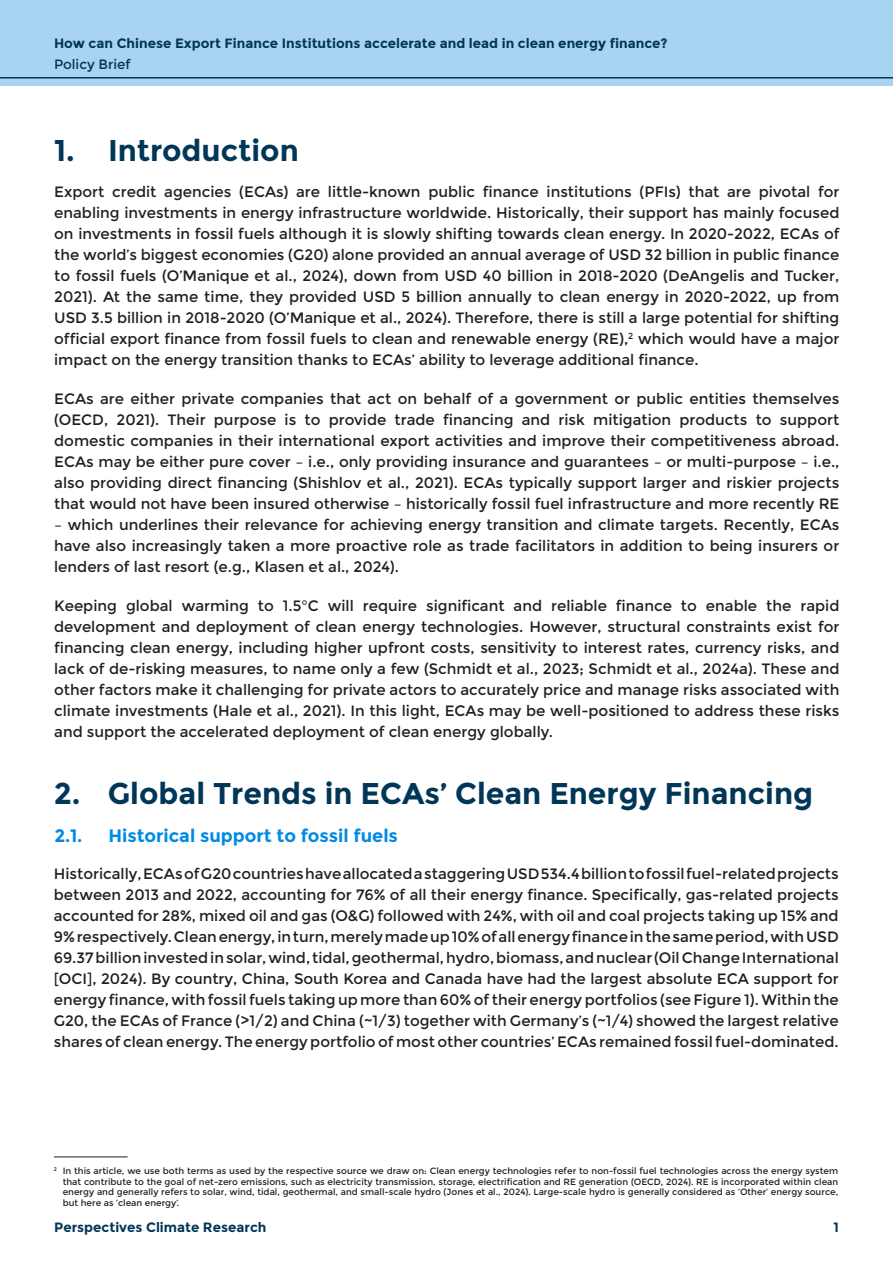
<style>
.page{position:relative;width:893px;height:1263px;background:#fff}
.page>*{position:absolute;margin:0;border:0;box-sizing:border-box;transform-origin:0 0}
.t1{font:700 30px "Montserrat";color:#003657}
.t2{font:700 18px "Montserrat";color:#0089e5}
.t3{font:15px/21px "Montserrat";color:#231f20;text-align:justify}
.t4{font:700 13.5px "Montserrat";color:#003657}
.t5{font:13.5px "Montserrat";color:#003657}
.Footnote{font:9px/10.8px "Montserrat";color:#231f20;text-align:justify}
.Footnote-2{font:5.25px "Montserrat";color:#231f20}
</style>
<div class="page">
<div style="left:0;top:0;width:893px;height:85px;background:#a9d4f1"></div>
<hr style="left:0;top:77px;width:893px;height:2px;background:#003657">
<hr style="left:54px;top:1156px;width:74px;height:1px;background:#231f20">
<p class="t4" style="left:54px;top:35px;width:615px">How can Chinese Export Finance Institutions accelerate and lead in clean energy finance?</p>
<p class="t5" style="left:54px;top:57px;width:78px">Policy Brief</p>
<p class="t1" style="left:54px;top:132px;width:246px">1. Introduction</p>
<p class="t3" style="left:54px;top:181px;width:787px">Export credit agencies (ECAs) are little-known public finance institutions (PFIs) that are pivotal for enabling investments in energy infrastructure worldwide. Historically, their support has mainly focused on investments in fossil fuels although it is slowly shifting towards clean energy. In 2020-2022, ECAs of the world’s biggest economies (G20) alone provided an annual average of USD 32 billion in public finance to fossil fuels (O’Manique et al., 2024), down from USD 40 billion in 2018-2020 (DeAngelis and Tucker, 2021). At the same time, they provided USD 5 billion annually to clean energy in 2020-2022, up from USD 3.5 billion in 2018-2020 (O’Manique et al., 2024). Therefore, there is still a large potential for shifting official export finance from fossil fuels to clean and renewable energy (RE),<sup>2</sup> which would have a major impact on the energy transition thanks to ECAs’ ability to leverage additional finance.</p>
<p class="t3" style="left:54px;top:388px;width:787px">ECAs are either private companies that act on behalf of a government or public entities themselves (OECD, 2021). Their purpose is to provide trade financing and risk mitigation products to support domestic companies in their international export activities and improve their competitiveness abroad.<br>ECAs may be either pure cover – i.e., only providing insurance and guarantees – or multi-purpose – i.e., also providing direct financing (Shishlov et al., 2021). ECAs typically support larger and riskier projects that would not have been insured otherwise – historically fossil fuel infrastructure and more recently RE</p>
<p class="t3" style="left:54px;top:514px;width:787px">– which underlines their relevance for achieving energy transition and climate targets. Recently, ECAs have also increasingly taken a more proactive role as trade facilitators in addition to being insurers or lenders of last resort (e.g., Klasen et al., 2024).</p>
<p class="t3" style="left:54px;top:595px;width:787px">Keeping global warming to 1.5°C will require significant and reliable finance to enable the rapid development and deployment of clean energy technologies. However, structural constraints exist for financing clean energy, including higher upfront costs, sensitivity to interest rates, currency risks, and lack of de-risking measures, to name only a few (Schmidt et al., 2023; Schmidt et al., 2024a). These and other factors make it challenging for private actors to accurately price and manage risks associated with climate investments (Hale et al., 2021). In this light, ECAs may be well-positioned to address these risks and support the accelerated deployment of clean energy globally.</p>
<p class="t1" style="left:54px;top:775px;width:761px">2. Global Trends in ECAs’ Clean Energy Financing</p>
<p class="t2" style="left:54px;top:825px;width:30px">2.1.</p>
<p class="t2" style="left:108px;top:825px;width:291px">Historical support to fossil fuels</p>
<p class="t3" style="left:54px;top:863px;width:786px">Historically, ECAs of G20 countries have allocated a staggering USD 534.4 billion to fossil fuel-related projects between 2013 and 2022, accounting for 76% of all their energy finance. Specifically, gas-related projects accounted for 28%, mixed oil and gas (O&amp;G) followed with 24%, with oil and coal projects taking up 15% and 9% respectively. Clean energy, in turn, merely made up 10% of all energy finance in the same period, with USD 69.37 billion invested in solar, wind, tidal, geothermal, hydro, biomass, and nuclear (Oil Change International [OCI], 2024). By country, China, South Korea and Canada have had the largest absolute ECA support for energy finance, with fossil fuels taking up more than 60% of their energy portfolios (see Figure 1). Within the G20, the ECAs of France (&gt;1/2) and China (~1/3) together with Germany’s (~1/4) showed the largest relative shares of clean energy. The energy portfolio of most other countries’ ECAs remained fossil fuel-dominated.</p>
<p class="Footnote" style="left:63px;top:1165px;width:777px">In this article, we use both terms as used by the respective source we draw on: Clean energy technologies refer to non-fossil fuel technologies across the energy system that contribute to the goal of net-zero emissions, such as electricity transmission, storage, electrification and RE generation (OECD, 2024). RE is incorporated within clean energy and generally refers to solar, wind, tidal, geothermal, and small-scale hydro (Jones et al., 2024). Large-scale hydro is generally considered as ‘Other’ energy source, but here as ‘clean energy’.</p>
<p class="Footnote-2" style="left:54px;top:1166px;width:5px">2</p>
<p class="t4" style="left:54px;top:1219px;width:214px">Perspectives Climate Research</p>
<p class="t4" style="left:833px;top:1219px;width:7px">1</p>
</div>
